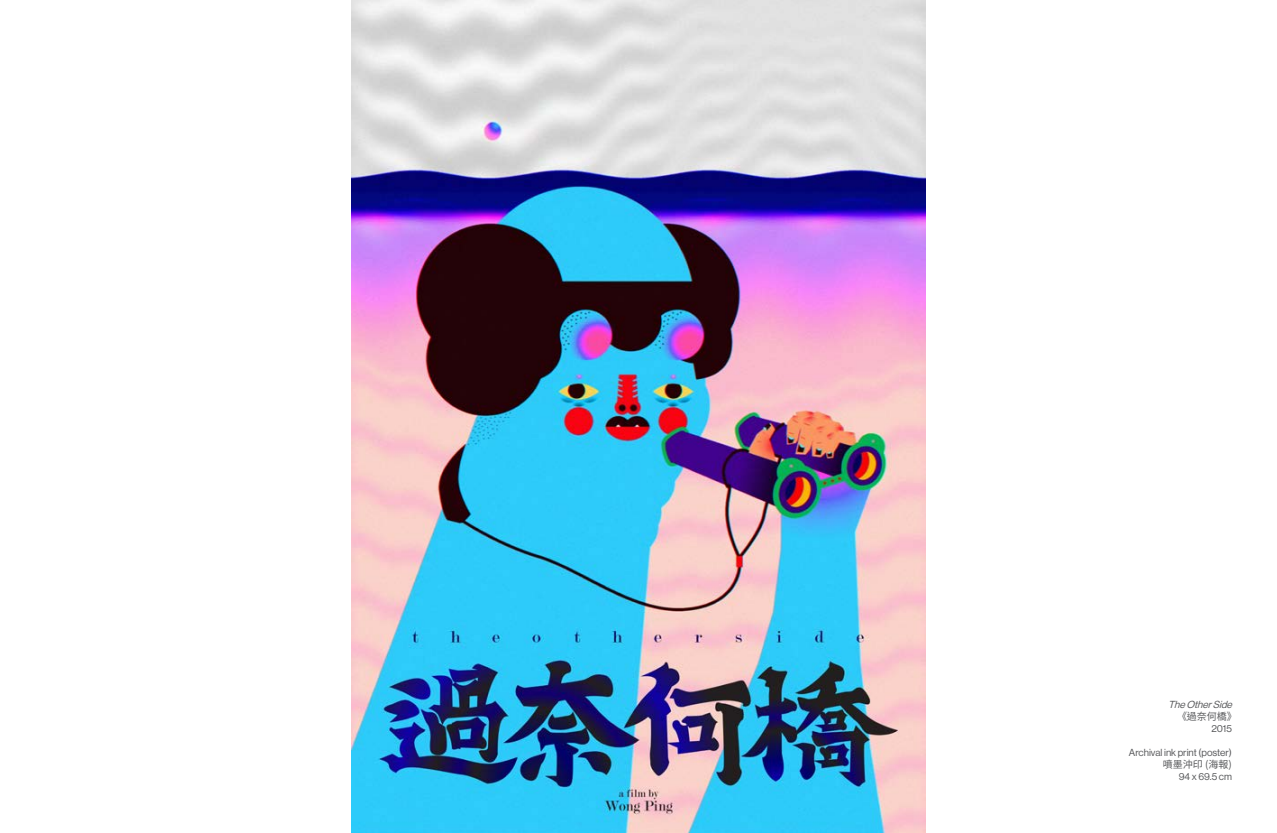
<style>
.page{position:relative;width:1277px;height:833px;background:#fff}
.page>*{position:absolute;margin:0;border:0;box-sizing:border-box;transform-origin:0 0}
.t1{font:10px "Haas Grot Disp 55 Roman";color:#58595b}
.t2{font:10px "Noto Sans CJ Khk";color:#58595b}
.t3{font:italic 10px "Haas Grot Disp 55 Roman";color:#58595b}
</style>
<div class="page">
<img style="left:351px;top:0;width:574px;height:832px">
<p class="t3" style="left:1167px;top:699px;width:68px">TheOtherSide</p>
<p class="t2" style="left:1176px;top:711px;width:61px">《過奈何橋》</p>
<p class="t1" style="left:1211px;top:723px;width:22px">2015</p>
<p class="t1" style="left:1128px;top:747px;width:105px">Archival ink print (poster)</p>
<p class="t2" style="left:1162px;top:759px;width:70px">噴墨沖印 (海報)</p>
<p class="t1" style="left:1178px;top:771px;width:55px">94 x 69.5 cm</p>
</div>
